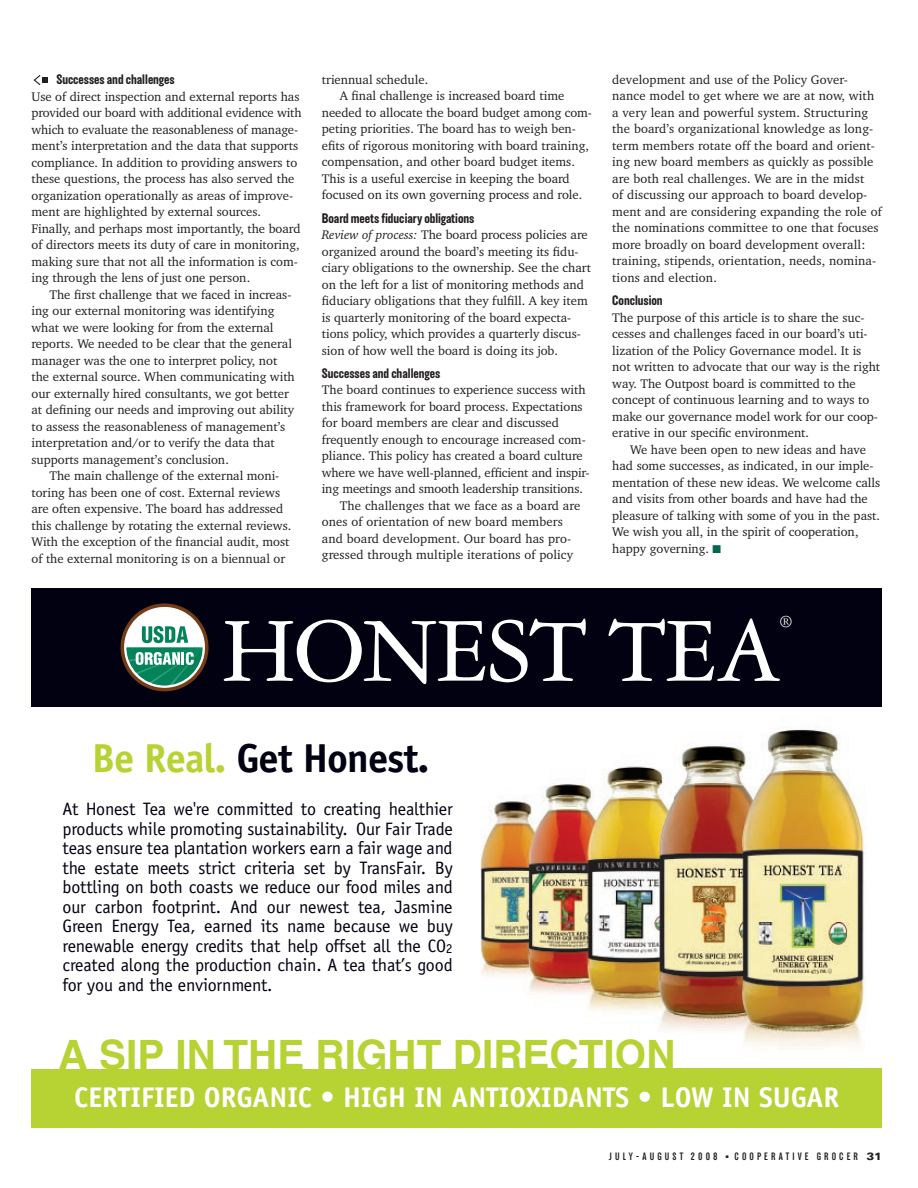
<style>
.page{position:relative;width:918px;height:1188px;background:#fff}
.page>*{position:absolute;margin:0;border:0;box-sizing:border-box;transform-origin:0 0}
.t1{font:97.5px "Garamond Three SC";letter-spacing:-.025em;color:#fff}
.t2{font:700 40.5px "Helvetica LT Std";color:#b7d233}
.t3{font:700 40.5px "Officina Sans";letter-spacing:-.025em;color:#010111}
.t4{font:700 28.5px "Officina Sans";color:#fff}
.t5{font:18px/19.5px "Officina Sans";letter-spacing:-.01em;color:#010111;text-align:justify}
.t6{font:18px "Garamond Three SC";color:#fff}
.t7{font:700 13.5px "Elderkin";color:#231f20}
.t8{font:12.75px/16.5px "Charter IT Cby BT";color:#231f20}
.t9{font:500 10.5px "Elderkin";letter-spacing:.3em;color:#231f20}
.s1{font-style:italic}
.s2{color:#01674d}
.s3{color:#b7d233}
.s4{font-family:"Univers";font-weight:900;font-stretch:expanded}
</style>
<div class="page">
<div style="left:32px;top:588px;width:850px;height:119px;background:#010111"></div>
<div style="left:32px;top:1069px;width:850px;height:59px;background:#b7d233"></div>
<img style="left:463px;top:728px;width:419px;height:341px">
<svg style="left:121px;top:603px;width:88px;height:88px"></svg>
<svg style="left:34px;top:75px;width:14px;height:10px"></svg>
<p class="t7" style="left:56px;top:72px;width:120px">Successes and challenges</p>
<p class="t8" style="left:32px;top:88px;width:272px">Use of direct inspection and external reports has provided our board with additional evidence with which to evaluate the reasonableness of manage&shy;ment’s interpretation and the data that supports compliance. In addition to providing answers to these questions, the process has also served the organization operationally as areas of improve&shy;ment are highlighted by external sources.<br>Finally, and perhaps most importantly, the board of directors meets its duty of care in monitoring, making sure that not all the information is com&shy;ing through the lens of just one person.</p>
<p class="t8" style="left:32px;top:286px;width:265px;text-indent:18px">The first challenge that we faced in increas&shy;ing our external monitoring was identifying what we were looking for from the external reports. We needed to be clear that the general manager was the one to interpret policy, not the external source. When communicating with our externally hired consultants, we got better at defining our needs and improving out ability to assess the reasonableness of management’s interpretation and/or to verify the data that supports management’s conclusion.</p>
<p class="t8" style="left:32px;top:467px;width:261px;text-indent:18px">The main challenge of the external moni&shy;toring has been one of cost. External reviews are often expensive. The board has addressed this challenge by rotating the external reviews.<br>With the exception of the financial audit, most of the external monitoring is on a biennual or</p>
<p class="t8" style="left:322px;top:71px;width:108px">triennual schedule.</p>
<p class="t8" style="left:340px;top:88px;width:226px">A final challenge is increased board time</p>
<p class="t8" style="left:322px;top:104px;width:272px">needed to allocate the board budget among com-</p>
<p class="t8" style="left:322px;top:121px;width:256px">peting priorities. The board has to weigh ben-</p>
<p class="t8" style="left:322px;top:137px;width:269px">efits of rigorous monitoring with board training,</p>
<p class="t8" style="left:322px;top:154px;width:255px">compensation, and other board budget items.</p>
<p class="t8" style="left:322px;top:170px;width:249px">This is a useful exercise in keeping the board</p>
<p class="t8" style="left:322px;top:187px;width:262px">focused on its own governing process and role.</p>
<p class="t7" style="left:322px;top:210px;width:154px">Board meets fiduciary obligations</p>
<p class="t8" style="left:322px;top:226px;width:271px"><span class="s1">Review of process:</span> The board process policies are organized around the board’s meeting its fidu&shy;ciary obligations to the ownership. See the chart on the left for a list of monitoring methods and fiduciary obligations that they fulfill. A key item is quarterly monitoring of the board expecta&shy;tions policy, which provides a quarterly discus&shy;sion of how well the board is doing its job.</p>
<p class="t7" style="left:322px;top:366px;width:120px">Successes and challenges</p>
<p class="t8" style="left:322px;top:382px;width:265px">The board continues to experience success with</p>
<p class="t8" style="left:322px;top:398px;width:262px">this framework for board process. Expectations</p>
<p class="t8" style="left:322px;top:415px;width:239px">for board members are clear and discussed</p>
<p class="t8" style="left:322px;top:431px;width:265px">frequently enough to encourage increased com-</p>
<p class="t8" style="left:322px;top:448px;width:263px">pliance. This policy has created a board culture</p>
<p class="t8" style="left:322px;top:464px;width:269px">where we have well-planned, efficient and inspir-</p>
<p class="t8" style="left:322px;top:481px;width:263px">ing meetings and smooth leadership transitions.</p>
<p class="t8" style="left:340px;top:497px;width:242px">The challenges that we face as a board are</p>
<p class="t8" style="left:322px;top:514px;width:243px">ones of orientation of new board members</p>
<p class="t8" style="left:322px;top:530px;width:251px">and board development. Our board has pro-</p>
<p class="t8" style="left:322px;top:547px;width:253px">gressed through multiple iterations of policy</p>
<p class="t8" style="left:612px;top:71px;width:271px">development and use of the Policy Gover&shy;nance model to get where we are at now, with a very lean and powerful system. Structuring the board’s organizational knowledge as long&shy;term members rotate off the board and orient&shy;ing new board members as quickly as possible are both real challenges. We are in the midst<br>of discussing our approach to board develop&shy;ment and are considering expanding the role of the nominations committee to one that focuses more broadly on board development overall: training, stipends, orientation, needs, nomina&shy;tions and election.</p>
<p class="t7" style="left:612px;top:293px;width:52px">Conclusion</p>
<p class="t8" style="left:612px;top:309px;width:269px">The purpose of this article is to share the suc&shy;cesses and challenges faced in our board’s uti&shy;lization of the Policy Governance model. It is not written to advocate that our way is the right way. The Outpost board is committed to the concept of continuous learning and to ways to make our governance model work for our coop&shy;erative in our specific environment.</p>
<p class="t8" style="left:612px;top:441px;width:269px;text-indent:18px">We have been open to new ideas and have had some successes, as indicated, in our imple&shy;mentation of these new ideas. We welcome calls and visits from other boards and have had the pleasure of talking with some of you in the past.<br>We wish you all, in the spirit of cooperation, happy governing. <span class="s2">■</span></p>
<h1 class="t1" style="left:221px;top:599px;width:562px">HONEST TEA</h1>
<h3 class="t6" style="left:779px;top:612px;width:16px">®</h3>
<h2 class="t3" style="left:92px;top:733px;width:339px"><span class="s3">Be Real.</span> Get Honest.</h2>
<p class="t5" style="left:62px;top:799px;width:392px">At Honest Tea we're committed to creating healthier products while promoting sustainability. Our Fair Trade teas ensure tea plantation workers earn a fair wage and the estate meets strict criteria set by TransFair. By bottling on both coasts we reduce our food miles and our carbon footprint. And our newest tea, Jasmine Green Energy Tea, earned its name because we buy renewable energy credits that help offset all the CO<sub>2 </sub>created along the production chain. A tea that’s good for you and the enviornment.</p>
<h2 class="t2" style="left:59px;top:1030px;width:619px">A SIP IN THE RIGHT DIRECTION</h2>
<h3 class="t4" style="left:74px;top:1080px;width:767px">CERTIFIED ORGANIC • HIGH IN ANTIOXIDANTS • LOW IN SUGAR</h3>
<p class="t9" style="left:609px;top:1151px;width:70px">JULY-AUGUST</p>
<p class="t9" style="left:691px;top:1151px;width:28px">2008</p>
<p class="t9" style="left:726px;top:1151px;width:24px">■ C OOP</p>
<p class="t9" style="left:764px;top:1151px;width:119px">ERATI VE GROC ER <span class="s4">31</span></p>
</div>
